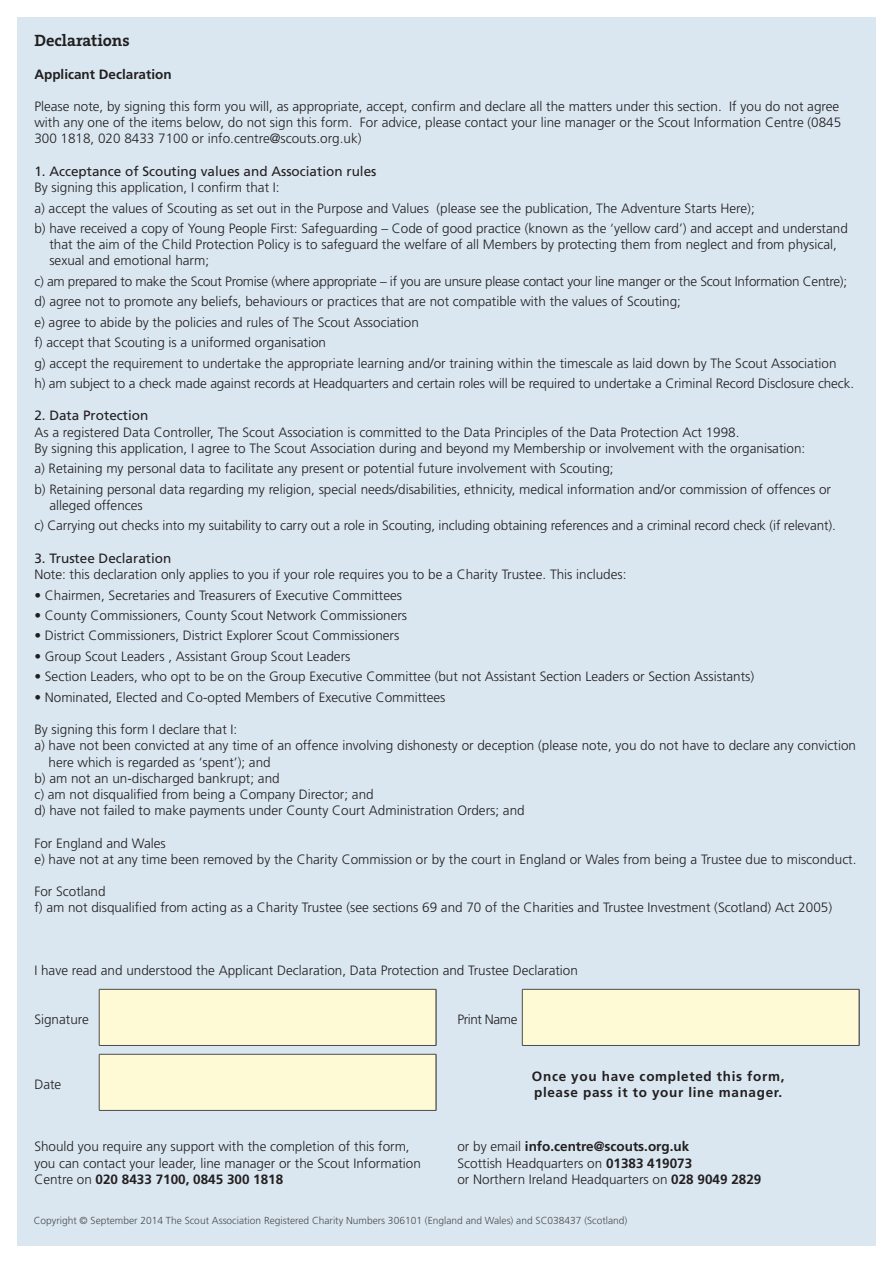
<style>
.page{position:relative;width:893px;height:1263px;background:#fff}
.page>*{position:absolute;margin:0;border:0;box-sizing:border-box;transform-origin:0 0}
.main_text{font:16.5px "The Serif HP7 Bld";color:#231f20}
.main_text-2{font:300 13.5px/16.2px "Frutiger LT Std";color:#231f20}
.main_text-3{font:300 13.5px "Frutiger LT Std";letter-spacing:-.02em;color:#231f20}
.main_text-4{font:13.5px "Frutiger LT Std";color:#231f20}
.main_text-5{font:700 13.5px/16.2px "Frutiger LT Std";letter-spacing:.05em;color:#231f20}
.main_text-6{font:700 13.5px "Frutiger LT Std";color:#231f20}
.main_text-7{font:300 13.5px "Frutiger LT Std";letter-spacing:-.03em;color:#231f20}
.main_text-8{font:300 10.2px "Frutiger LT Std";color:#4b4c4d}
.s1{font-weight:700}
.s2{font-weight:300}
</style>
<div class="page">
<div style="left:17px;top:17px;width:859px;height:1229px;background:#dae7f1"></div>
<div style="left:99px;top:989px;width:337px;height:56px;background:#fefad5"></div>
<hr style="left:99px;top:989px;width:337px;height:1px;background:#4b4c4d">
<hr style="left:99px;top:989px;width:1px;height:56px;background:#4b4c4d">
<hr style="left:99px;top:1045px;width:337px;height:1px;background:#4b4c4d">
<hr style="left:436px;top:989px;width:1px;height:56px;background:#231f20">
<div style="left:99px;top:1054px;width:337px;height:56px;background:#fefad5"></div>
<hr style="left:99px;top:1054px;width:337px;height:1px;background:#4b4c4d">
<hr style="left:99px;top:1054px;width:1px;height:56px;background:#4b4c4d">
<hr style="left:99px;top:1110px;width:337px;height:1px;background:#4b4c4d">
<hr style="left:436px;top:1054px;width:1px;height:56px;background:#231f20">
<div style="left:522px;top:989px;width:337px;height:56px;background:#fefad5"></div>
<hr style="left:522px;top:989px;width:337px;height:1px;background:#4b4c4d">
<hr style="left:522px;top:989px;width:1px;height:56px;background:#4b4c4d">
<hr style="left:522px;top:1045px;width:337px;height:1px;background:#4b4c4d">
<hr style="left:859px;top:989px;width:1px;height:56px;background:#231f20">
<p class="main_text" style="left:34px;top:30px;width:97px">Declarations</p>
<p class="main_text-6" style="left:34px;top:66px;width:139px">Applicant Declaration</p>
<p class="main_text-2" style="left:34px;top:98px;width:808px">Please note, by signing this form you will, as appropriate, accept, confirm and declare all the matters under this section. If you do not agree with any one of the items below, do not sign this form. For advice, please contact your line manager or the Scout Information Centre (0845<br>300 1818, 020 8433 7100 or info.centre@scouts.org.uk)</p>
<p class="main_text-4" style="left:34px;top:163px;width:344px">1. Acceptance of Scouting values and Association rules</p>
<p class="main_text-2" style="left:34px;top:179px;width:247px">By signing this application, I confirm that I:</p>
<p class="main_text-2" style="left:34px;top:200px;width:722px">a) accept the values of Scouting as set out in the Purpose and Values (please see the publication, The Adventure Starts Here);</p>
<p class="main_text-2" style="left:49px;top:220px;width:800px;text-indent:-15px">b) have received a copy of Young People First: Safeguarding – Code of good practice (known as the ‘yellow card’) and accept and understand that the aim of the Child Protection Policy is to safeguard the welfare of all Members by protecting them from neglect and from physical, sexual and emotional harm;</p>
<p class="main_text-3" style="left:34px;top:273px;width:814px">c) am prepared to make the Scout Promise (where appropriate – if you are unsure please contact your line manger or the Scout Information Centre);</p>
<p class="main_text-2" style="left:34px;top:294px;width:648px">d) agree not to promote any beliefs, behaviours or practices that are not compatible with the values of Scouting;</p>
<p class="main_text-2" style="left:34px;top:314px;width:386px">e) agree to abide by the policies and rules of The Scout Association</p>
<p class="main_text-2" style="left:34px;top:335px;width:293px">f) accept that Scouting is a uniformed organisation</p>
<p class="main_text-2" style="left:34px;top:355px;width:804px">g) accept the requirement to undertake the appropriate learning and/or training within the timescale as laid down by The Scout Association</p>
<p class="main_text-2" style="left:34px;top:375px;width:821px">h) am subject to a check made against records at Headquarters and certain roles will be required to undertake a Criminal Record Disclosure check.</p>
<p class="main_text-4" style="left:34px;top:408px;width:116px">2. Data Protection</p>
<p class="main_text-2" style="left:34px;top:424px;width:707px">As a registered Data Controller, The Scout Association is committed to the Data Principles of the Data Protection Act 1998.</p>
<p class="main_text-2" style="left:34px;top:440px;width:772px">By signing this application, I agree to The Scout Association during and beyond my Membership or involvement with the organisation:</p>
<p class="main_text-2" style="left:34px;top:461px;width:581px">a) Retaining my personal data to facilitate any present or potential future involvement with Scouting;</p>
<p class="main_text-2" style="left:49px;top:481px;width:783px;text-indent:-15px">b) Retaining personal data regarding my religion, special needs/disabilities, ethnicity, medical information and/or commission of offences or alleged offences</p>
<p class="main_text-2" style="left:34px;top:518px;width:803px">c) Carrying out checks into my suitability to carry out a role in Scouting, including obtaining references and a criminal record check (if relevant).</p>
<p class="main_text-4" style="left:34px;top:550px;width:139px">3. Trustee Declaration</p>
<p class="main_text-2" style="left:34px;top:566px;width:594px">Note: this declaration only applies to you if your role requires you to be a Charity Trustee. This includes:</p>
<p class="main_text-2" style="left:34px;top:587px;width:369px">• Chairmen, Secretaries and Treasurers of Executive Committees</p>
<p class="main_text-2" style="left:34px;top:607px;width:374px">• County Commissioners, County Scout Network Commissioners</p>
<p class="main_text-2" style="left:34px;top:628px;width:366px">• District Commissioners, District Explorer Scout Commissioners</p>
<p class="main_text-2" style="left:34px;top:648px;width:318px">• Group Scout Leaders , Assistant Group Scout Leaders</p>
<p class="main_text-2" style="left:34px;top:669px;width:721px">• Section Leaders, who opt to be on the Group Executive Committee (but not Assistant Section Leaders or Section Assistants)</p>
<p class="main_text-2" style="left:34px;top:689px;width:413px">• Nominated, Elected and Co-opted Members of Executive Committees</p>
<p class="main_text-2" style="left:34px;top:722px;width:205px">By signing this form I declare that I:</p>
<p class="main_text-2" style="left:49px;top:738px;width:809px;text-indent:-14px">a) have not been convicted at any time of an offence involving dishonesty or deception (please note, you do not have to declare any conviction here which is regarded as ‘spent’); and</p>
<p class="main_text-2" style="left:34px;top:770px;width:247px">b) am not an un-discharged bankrupt; and</p>
<p class="main_text-2" style="left:34px;top:786px;width:341px">c) am not disqualified from being a Company Director; and</p>
<p class="main_text-2" style="left:34px;top:803px;width:492px">d) have not failed to make payments under County Court Administration Orders; and</p>
<p class="main_text-2" style="left:34px;top:835px;width:133px">For England and Wales</p>
<p class="main_text-2" style="left:34px;top:851px;width:824px">e) have not at any time been removed by the Charity Commission or by the court in England or Wales from being a Trustee due to misconduct.</p>
<p class="main_text-2" style="left:34px;top:884px;width:73px">For Scotland</p>
<p class="main_text-2" style="left:34px;top:900px;width:799px">f) am not disqualified from acting as a Charity Trustee (see sections 69 and 70 of the Charities and Trustee Investment (Scotland) Act 2005)</p>
<p class="main_text-2" style="left:34px;top:963px;width:545px">I have read and understood the Applicant Declaration, Data Protection and Trustee Declaration</p>
<p class="main_text-2" style="left:34px;top:1011px;width:56px">Signature</p>
<p class="main_text-7" style="left:457px;top:1012px;width:62px">Print Name</p>
<p class="main_text-2" style="left:34px;top:1076px;width:28px">Date</p>
<p class="main_text-5" style="left:532px;top:1068px;width:254px">Once you have completed this form, please pass it to your line manager.</p>
<p class="main_text-2" style="left:34px;top:1139px;width:388px">Should you require any support with the completion of this form, you can contact your leader, line manager or the Scout Information<br>Centre on <span class="s1">020 8433 7100, 0845 300 1818</span></p>
<p class="main_text-6" style="left:457px;top:1139px;width:233px"><span class="s2">or by email</span> info.centre@scouts.org.uk</p>
<p class="main_text-2" style="left:457px;top:1155px;width:305px">Scottish Headquarters on <span class="s1">01383 419073<br></span>or Northern Ireland Headquarters on <span class="s1">028 9049 2829</span></p>
<p class="main_text-8" style="left:34px;top:1214px;width:595px">Copyright © September 2014 The Scout Association Registered Charity Numbers 306101 (England and Wales) and SC038437 (Scotland)</p>
</div>
